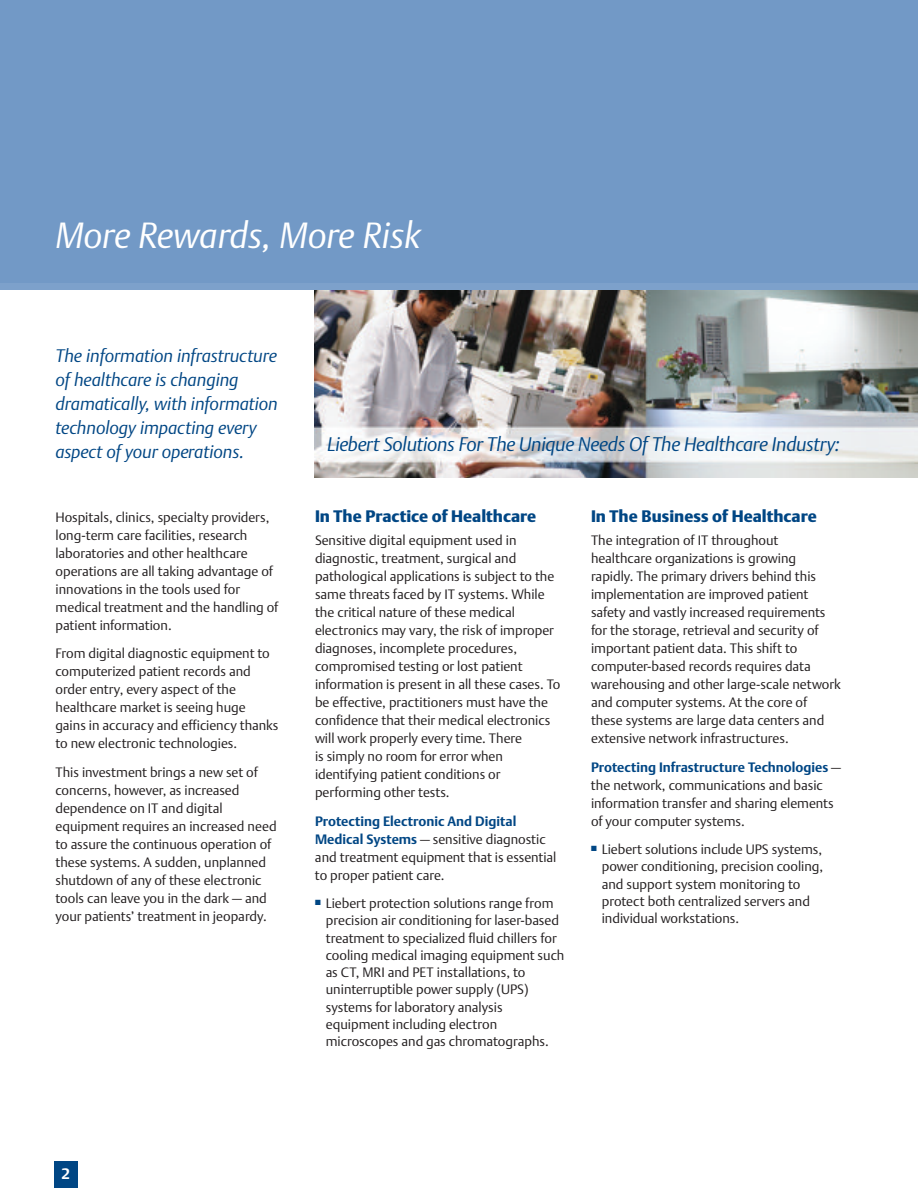
<style>
.page{position:relative;width:918px;height:1188px;background:#fff}
.page>*{position:absolute;margin:0;border:0;box-sizing:border-box;transform-origin:0 0}
.t1{font:italic 36px "DTL Argo T Light";letter-spacing:-.005em;color:#fff}
.t2{font:italic 19.5px "DTL Argo T Light";letter-spacing:-.015em;color:#004684}
.t3{font:italic 18px/24px "DTL Argo T Light";letter-spacing:-.005em;color:#004684}
.t4{font:16.5px "DTL Argo T Black";color:#004684}
.t5{font:700 15px "DTL Argo T";color:#fff}
.t6{font:13.5px/18px "DTL Argo T Light";color:#231f20}
.t7{font:700 13.5px "DTL Argo T";color:#004684}
.s1{font-family:"DTL Argo T";font-weight:700;color:#004684}
.s2{font-family:"DTL Argo T Light";font-weight:400;color:#231f20}
</style>
<div class="page">
<img style="left:314px;top:290px;width:604px;height:188px">
<div style="left:0;top:0;width:918px;height:284px;background:#7299c6"></div>
<div style="left:54px;top:1161px;width:24px;height:27px;background:#004684"></div>
<div style="left:0;top:284px;width:918px;height:6px;background:#7da1cb"></div>
<h1 class="t1" style="left:56px;top:215px;width:367px">More Rewards, More Risk</h1>
<h3 class="t3" style="left:56px;top:344px;width:224px">The information infrastructure of healthcare is changing dramatically, with information technology impacting every aspect of your operations.</h3>
<p class="t6" style="left:55px;top:508px;width:224px">Hospitals, clinics, specialty providers, long-term care facilities, research laboratories and other healthcare operations are all taking advantage of innovations in the tools used for medical treatment and the handling of patient information.</p>
<p class="t6" style="left:55px;top:645px;width:225px">From digital diagnostic equipment to computerized patient records and order entry, every aspect of the healthcare market is seeing huge gains in accuracy and efficiency thanks to new electronic technologies.</p>
<p class="t6" style="left:55px;top:763px;width:223px">This investment brings a new set of concerns, however, as increased dependence on IT and digital equipment requires an increased need to assure the continuous operation of these systems. A sudden, unplanned shutdown of any of these electronic tools can leave you in the dark — and your patients’ treatment in jeopardy.</p>
<h2 class="t2" style="left:327px;top:433px;width:514px">Liebert Solutions For The Unique Needs Of The Healthcare Industry:</h2>
<p class="t4" style="left:315px;top:507px;width:223px">In The Practice of Healthcare</p>
<p class="t6" style="left:315px;top:532px;width:247px">Sensitive digital equipment used in diagnostic, treatment, surgical and pathological applications is subject to the same threats faced by IT systems. While the critical nature of these medical electronics may vary, the risk of improper diagnoses, incomplete procedures, compromised testing or lost patient information is present in all these cases. To be effective, practitioners must have the confidence that their medical electronics will work properly every time. There<br>is simply no room for error when identifying patient conditions or performing other tests.</p>
<p class="t7" style="left:315px;top:814px;width:203px">Protecting Electronic And Digital</p>
<p class="t6" style="left:315px;top:830px;width:243px"><span class="s1">Medical Systems</span> — sensitive diagnostic and treatment equipment that is essential to proper patient care.</p>
<p class="t6" style="left:326px;top:895px;width:240px;line-height:17.2px;text-indent:-11px"><sup>■</sup> Liebert protection solutions range from precision air conditioning for laser-based treatment to specialized fluid chillers for cooling medical imaging equipment such as CT, MRI and PET installations, to uninterruptible power supply (UPS) systems for laboratory analysis equipment including electron microscopes and gas chromatographs.</p>
<p class="t4" style="left:591px;top:507px;width:227px">In The Business of Healthcare</p>
<p class="t6" style="left:591px;top:532px;width:251px">The integration of IT throughout healthcare organizations is growing rapidly. The primary drivers behind this implementation are improved patient safety and vastly increased requirements for the storage, retrieval and security of important patient data. This shift to computer-based records requires data warehousing and other large-scale network and computer systems. At the core of these systems are large data centers and extensive network infrastructures.</p>
<p class="t7" style="left:591px;top:760px;width:252px">Protecting Infrastructure Technologies <span class="s2">—</span></p>
<p class="t6" style="left:591px;top:776px;width:244px">the network, communications and basic information transfer and sharing elements of your computer systems.</p>
<p class="t6" style="left:602px;top:841px;width:223px;line-height:17.2px;text-indent:-11px"><sup>■</sup> Liebert solutions include UPS systems, power conditioning, precision cooling, and support system monitoring to protect both centralized servers and individual workstations.</p>
<p class="t5" style="left:62px;top:1165px;width:10px">2</p>
</div>
